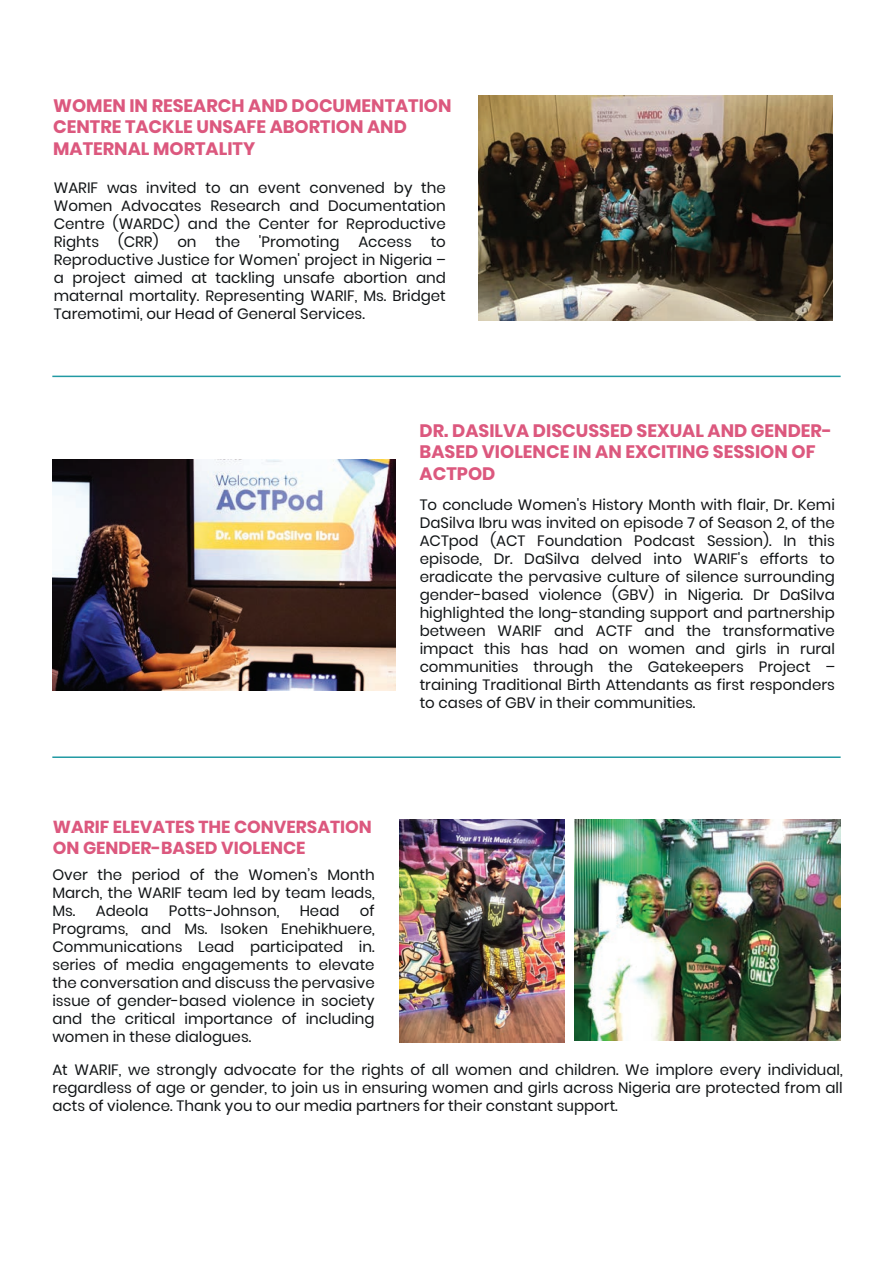
<style>
.page{position:relative;width:893px;height:1263px;background:#fff}
.page>*{position:absolute;margin:0;border:0;box-sizing:border-box;transform-origin:0 0}
.t1{font:700 18px/21.6px "Poppins";color:#dc587e}
.t2{font:700 17.4px/20.9px "Poppins";color:#dc587e}
.t3{font:15px/18px "Poppins";color:#111416;text-align:justify}
</style>
<div class="page">
<hr style="left:52px;top:376px;width:789px;height:1px;background:#229aa3">
<hr style="left:52px;top:756px;width:789px;height:2px;background:#229aa3">
<img style="left:478px;top:96px;width:355px;height:224px">
<img style="left:52px;top:459px;width:343px;height:231px">
<img style="left:400px;top:820px;width:165px;height:222px">
<img style="left:575px;top:820px;width:266px;height:220px">
<p class="t1" style="left:53px;top:95px;width:400px">WOMEN IN RESEARCH AND DOCUMENTATION<br>CENTRE TACKLE UNSAFE ABORTION AND<br>MATERNAL MORTALITY</p>
<p class="t3" style="left:54px;top:179px;width:394px">WARIF was invited to an event convened by the Women Advocates Research and Documentation Centre (WARDC) and the Center for Reproductive Rights</p>
<p class="t3" style="left:118px;top:233px;width:42px">(CRR)</p>
<p class="t3" style="left:177px;top:233px;width:21px">on</p>
<p class="t3" style="left:215px;top:233px;width:26px">the</p>
<p class="t3" style="left:259px;top:233px;width:82px">'Promoting</p>
<p class="t3" style="left:358px;top:233px;width:55px">Access</p>
<p class="t3" style="left:54px;top:233px;width:394px;text-indent:377px">to Reproductive Justice for Women' project in Nigeria – a project aimed at tackling unsafe abortion and maternal mortality. Representing WARIF, Ms. Bridget Taremotimi, our Head of General Services.</p>
<p class="t1" style="left:420px;top:420px;width:414px">DR. DASILVA DISCUSSED SEXUAL AND GENDER-<br>BASED VIOLENCE IN AN EXCITING SESSION OF<br>ACTPOD</p>
<p class="t2" style="left:53px;top:817px;width:320px">WARIF ELEVATES THE CONVERSATION<br>ON GENDER-BASED VIOLENCE</p>
<p class="t3" style="left:420px;top:495px;width:417px">To conclude Women's History Month with flair, Dr. Kemi DaSilva Ibru was invited on episode 7 of Season 2, of the ACTpod (ACT Foundation Podcast Session). In this episode, Dr. DaSilva delved into WARIF's efforts to eradicate the pervasive culture of silence surrounding gender-based violence (GBV) in Nigeria. Dr DaSilva highlighted the long-standing support and partnership between WARIF and ACTF and the transformative impact this has had on women and girls in rural communities through the Gatekeepers Project – training Traditional Birth Attendants as first responders to cases of GBV in their communities.</p>
<p class="t3" style="left:52px;top:866px;width:324px">Over the period of the Women’s Month March, the WARIF team led by team leads, Ms. Adeola</p>
<p class="t3" style="left:52px;top:902px;width:324px;text-indent:308px">of Programs, and Ms. Isoken Enehikhuere, Communications Lead participated in. series of media engagements to elevate the conversation and discuss the pervasive issue of gender-based violence in society and the critical importance of including women in these dialogues.</p>
<p class="t3" style="left:52px;top:1061px;width:792px">At WARIF, we strongly advocate for the rights of all women and children. We implore every individual, regardless of age or gender, to join us in ensuring women and girls across Nigeria are protected from all acts of violence. Thank you to our media partners for their constant support.</p>
<p class="t3" style="left:169px;top:902px;width:112px">Potts-Johnson,</p>
<p class="t3" style="left:300px;top:902px;width:41px">Head</p>
</div>
